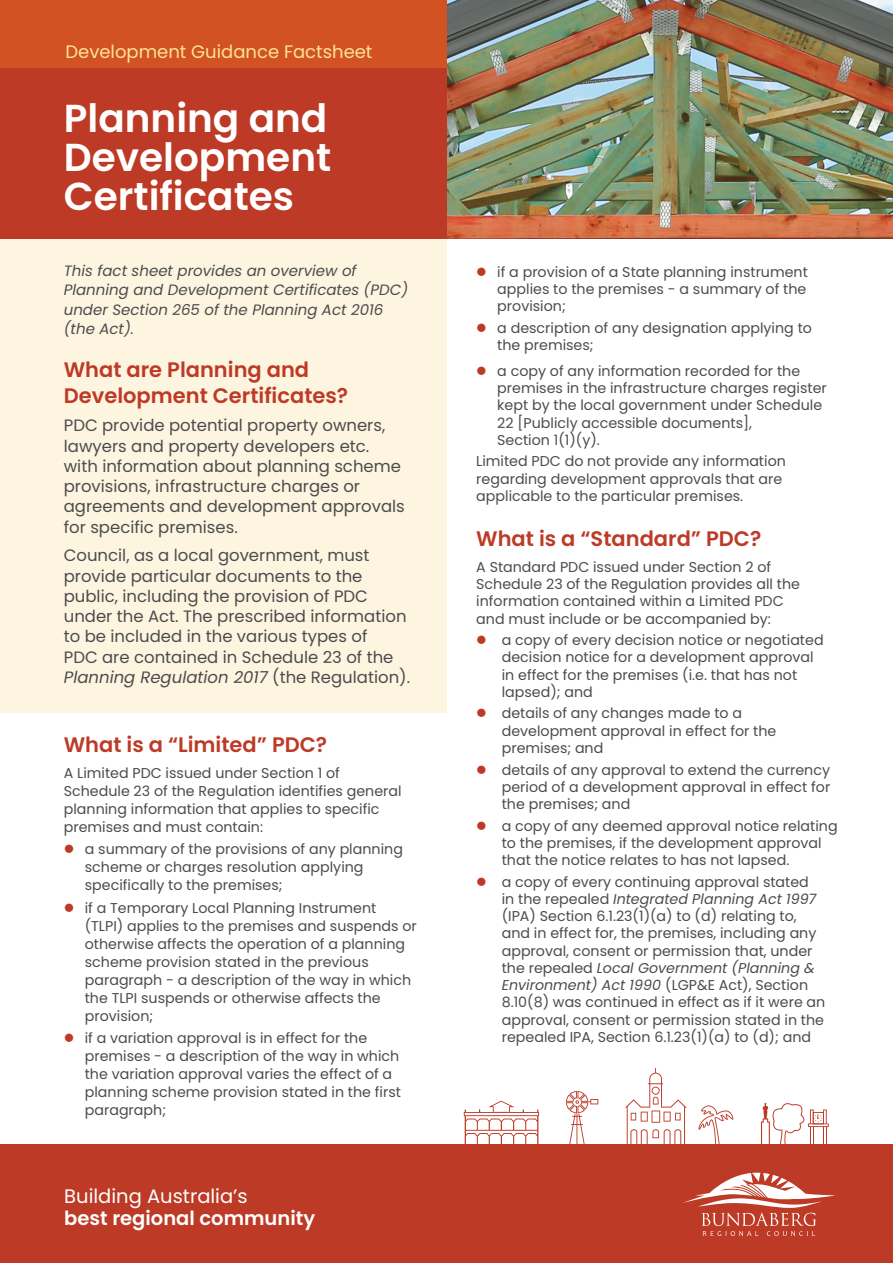
<style>
.page{position:relative;width:893px;height:1263px;background:#fff}
.page>*{position:absolute;margin:0;border:0;box-sizing:border-box;transform-origin:0 0}
.t1{font:600 39px/39px "Poppins";color:#fff;text-align:justify}
.t2{font:600 21px/25.5px "Poppins";color:#bd3a26}
.t3{font:600 19.5px "Poppins";color:#fff}
.t4{font:19.5px "Poppins";color:#fff}
.t5{font:18px "Poppins";color:#ffe495}
.t6{font:16.5px/20.2px "Poppins";color:#4b4c4d}
.t7{font:italic 15px/19.5px "Poppins";color:#4b4c4d}
.t8{font:14.25px/17.2px "Poppins";color:#4b4c4d}
.s1{font-style:italic}
.s2{color:#bd3a26}
</style>
<div class="page">
<img style="left:446px;top:0;width:447px;height:238px">
<div style="left:0;top:0;width:446px;height:712px;background:#fef5e1"></div>
<div style="left:0;top:0;width:446px;height:238px;background:#bd3a26"></div>
<div style="left:0;top:0;width:446px;height:68px;background:#d25224"></div>
<div style="left:0;top:1144px;width:893px;height:119px;background:#bd3a26"></div>
<svg style="left:625px;top:1068px;width:62px;height:76px"></svg>
<svg style="left:698px;top:1105px;width:35px;height:39px"></svg>
<svg style="left:761px;top:1103px;width:67px;height:41px"></svg>
<svg style="left:464px;top:1100px;width:75px;height:44px"></svg>
<svg style="left:566px;top:1091px;width:32px;height:53px"></svg>
<svg style="left:683px;top:1173px;width:152px;height:63px"></svg>
<p class="t5" style="left:65px;top:41px;width:309px">Development Guidance Factsheet</p>
<h1 class="t1" style="left:64px;top:99px;width:269px">Planning and Development Certificates</h1>
<p class="t7" style="left:64px;top:261px;width:346px">This fact sheet provides an overview of Planning and Development Certificates (PDC) under Section 265 of the Planning Act 2016 (the Act).</p>
<h2 class="t2" style="left:64px;top:357px;width:286px">What are Planning and<br>Development Certificates?</h2>
<p class="t6" style="left:64px;top:416px;width:343px">PDC provide potential property owners, lawyers and property developers etc. with information about planning scheme provisions, infrastructure charges or agreements and development approvals for specific premises.</p>
<p class="t6" style="left:64px;top:546px;width:348px">Council, as a local government, must provide particular documents to the public, including the provision of PDC under the Act. The prescribed information to be included in the various types of<br>PDC are contained in Schedule 23 of the <span class="s1">Planning Regulation 2017</span> (the Regulation).</p>
<h2 class="t2" style="left:64px;top:732px;width:265px">What is a “Limited” PDC?</h2>
<p class="t8" style="left:64px;top:764px;width:339px;line-height:18px">A Limited PDC issued under Section 1 of Schedule 23 of the Regulation identifies general planning information that applies to specific premises and must contain:</p>
<p class="t8" style="left:85px;top:840px;width:320px;line-height:18px;text-indent:-21px"><span class="s2">●</span> a summary of the provisions of any planning scheme or charges resolution applying specifically to the premises;</p>
<p class="t8" style="left:85px;top:899px;width:333px;line-height:18px;text-indent:-21px"><span class="s2">●</span> if a Temporary Local Planning Instrument (TLPI) applies to the premises and suspends or otherwise affects the operation of a planning scheme provision stated in the previous paragraph - a description of the way in which the TLPI suspends or otherwise affects the provision;</p>
<p class="t8" style="left:85px;top:1029px;width:318px;line-height:18px;text-indent:-21px"><span class="s2">●</span> if a variation approval is in effect for the premises - a description of the way in which the variation approval varies the effect of a planning scheme provision stated in the first paragraph;</p>
<h3 class="t4" style="left:64px;top:1184px;width:185px">Building Australia’s</h3>
<h3 class="t3" style="left:64px;top:1207px;width:252px">best regional community</h3>
<p class="t8" style="left:497px;top:263px;width:312px;text-align:justify;text-indent:-21px"><span class="s2">●</span> if a provision of a State planning instrument applies to the premises - a summary of the provision;</p>
<p class="t8" style="left:497px;top:319px;width:316px;text-indent:-21px"><span class="s2">●</span> a description of any designation applying to the premises;</p>
<p class="t8" style="left:497px;top:362px;width:331px;text-indent:-21px"><span class="s2">●</span> a copy of any information recorded for the premises in the infrastructure charges register kept by the local government under Schedule 22 [Publicly accessible documents],<br>Section 1(1)(y).</p>
<p class="t8" style="left:476px;top:453px;width:311px">Limited PDC do not provide any information regarding development approvals that are applicable to the particular premises.</p>
<h2 class="t2" style="left:476px;top:526px;width:287px">What is a “Standard” PDC?</h2>
<p class="t8" style="left:476px;top:558px;width:325px">A Standard PDC issued under Section 2 of Schedule 23 of the Regulation provides all the information contained within a Limited PDC and must include or be accompanied by:</p>
<p class="t8" style="left:502px;top:632px;width:323px;text-indent:-25px"><span class="s2">●</span> a copy of every decision notice or negotiated decision notice for a development approval in effect for the premises (i.e. that has not lapsed); and</p>
<p class="t8" style="left:502px;top:705px;width:276px;text-indent:-25px"><span class="s2">●</span> details of any changes made to a development approval in effect for the premises; and</p>
<p class="t8" style="left:502px;top:761px;width:330px;text-align:justify;text-indent:-25px"><span class="s2">●</span> details of any approval to extend the currency period of a development approval in effect for the premises; and</p>
<p class="t8" style="left:502px;top:817px;width:337px;text-indent:-25px"><span class="s2">●</span> a copy of any deemed approval notice relating to the premises, if the development approval that the notice relates to has not lapsed.</p>
<p class="t8" style="left:502px;top:873px;width:325px;text-indent:-25px"><span class="s2">●</span> a copy of every continuing approval stated<br>in the repealed <span class="s1">Integrated Planning Act 1997 </span>(IPA) Section 6.1.23(1)(a) to (d) relating to, and in effect for, the premises, including any approval, consent or permission that, under the repealed <span class="s1">Local Government (Planning &amp; Environment) Act 1990</span> (LGP&amp;E Act), Section 8.10(8) was continued in effect as if it were an approval, consent or permission stated in the repealed IPA, Section 6.1.23(1)(a) to (d); and</p>
</div>
